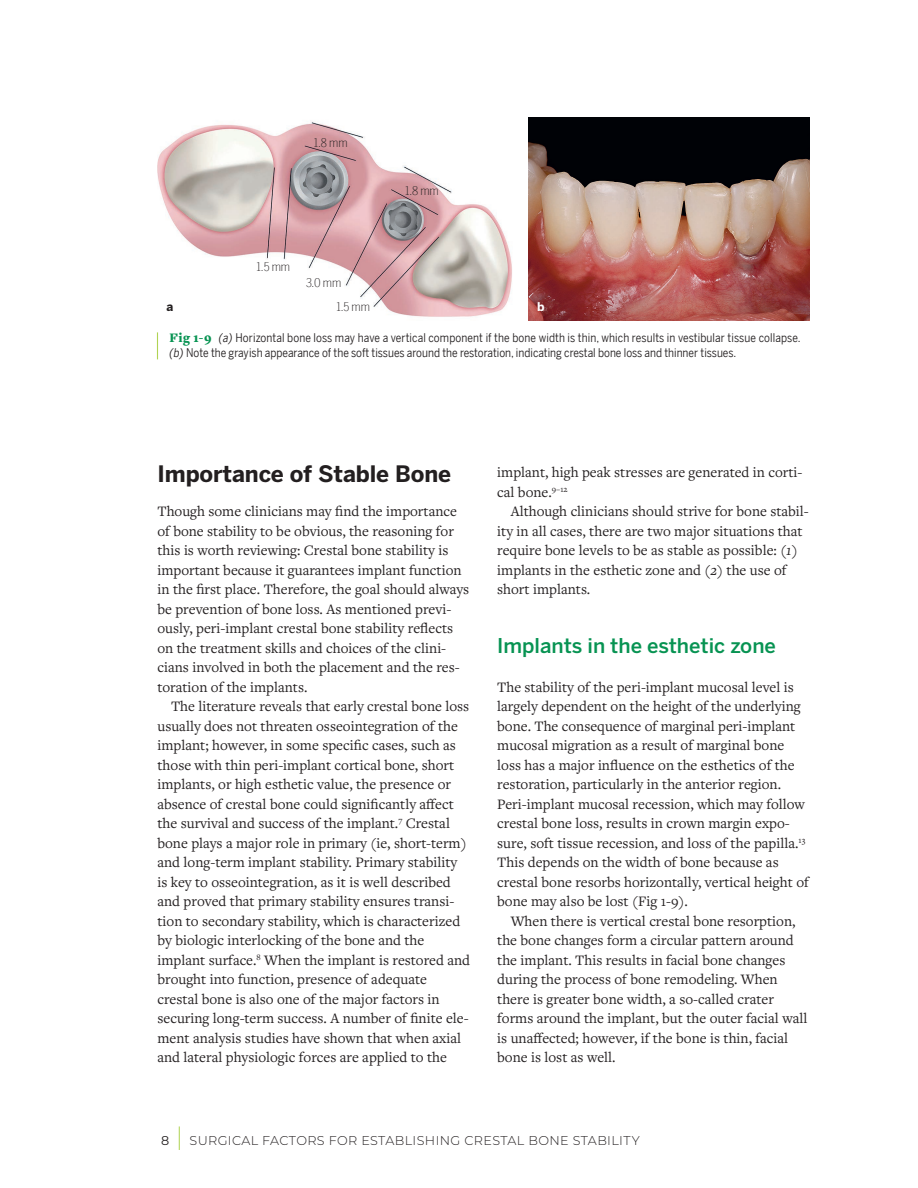
<style>
.page{position:relative;width:918px;height:1188px;background:#fff}
.page>*{position:absolute;margin:0;border:0;box-sizing:border-box;transform-origin:0 0}
.t1{font:700 22.5px "Benton Sans";letter-spacing:-.005em;color:#231f20}
.t2{font:500 20.25px "Benton Sans";color:#079352}
.t3{font:15px/19.5px "Freight Text Pro";color:#231f20}
.t4{font:300 12.75px "Montserrat";letter-spacing:.03em;color:#231f20}
.t5{font:12px/15px "Benton Sans Condensed";color:#231f20}
.t6{font:300 12px/24.3px "Benton Sans Condensed";color:#231f20}
.t7{font:700 12px "Benton Sans";color:#231f20}
.t8{font:700 12px "Benton Sans";color:#fff}
.s1{font-family:"Freight Text Pro";font-weight:900;font-size:13.5px;color:#079352}
.s2{font-style:italic}
.s3{font-weight:400}
.s4{font-family:"Freight Text Pro";font-style:italic;font-size:27px;color:#b0d354}
</style>
<div class="page">
<svg style="left:157px;top:332px;width:1px;height:27px"></svg>
<img style="left:158px;top:121px;width:354px;height:196px">
<img style="left:528px;top:117px;width:282px;height:203px">
<p class="t6" style="left:314px;top:130px;width:35px">1.8 mm</p>
<p class="t6" style="left:257px;top:254px;width:35px">1.5 mm</p>
<p class="t6" style="left:405px;top:178px;width:35px">1.8 mm</p>
<p class="t6" style="left:336px;top:269px;width:35px;text-indent:-30px">3.0 mm<br>1.5 mm</p>
<p class="t7" style="left:167px;top:299px;width:8px">a</p>
<p class="t8" style="left:537px;top:299px;width:9px">b</p>
<p class="t5" style="left:169px;top:329px;width:633px"><span class="s1">Fig 1-9</span> <span class="s2">(a)</span> Horizontal bone loss may have a vertical component if the bone width is thin, which results in vestibular tissue collapse. <span class="s2">(b)</span> Note the grayish appearance of the soft tissues around the restoration, indicating crestal bone loss and thinner tissues.</p>
<h1 class="t1" style="left:158px;top:460px;width:295px">Importance of Stable Bone</h1>
<p class="t3" style="left:158px;top:501px;width:313px">Though some clinicians may find the importance of bone stability to be obvious, the reasoning for this is worth reviewing: Crestal bone stability is important because it guarantees implant function in the first place. Therefore, the goal should always be prevention of bone loss. As mentioned previ&shy;ously, peri-implant crestal bone stability reflects on the treatment skills and choices of the clini&shy;cians involved in both the placement and the res&shy;toration of the implants.</p>
<p class="t3" style="left:157px;top:696px;width:314px;text-indent:14px">The literature reveals that early crestal bone loss usually does not threaten osseointegration of the implant; however, in some specific cases, such as those with thin peri-implant cortical bone, short implants, or high esthetic value, the presence or absence of crestal bone could significantly affect the survival and success of the implant.<sup>7</sup> Crestal bone plays a major role in primary (ie, short-term) and long-term implant stability. Primary stability is key to osseointegration, as it is well described and proved that primary stability ensures transi&shy;tion to secondary stability, which is characterized by biologic interlocking of the bone and the implant surface.<sup>8</sup> When the implant is restored and brought into function, presence of adequate crestal bone is also one of the major factors in securing long-term success. A number of finite ele&shy;ment analysis studies have shown that when axial and lateral physiologic forces are applied to the</p>
<p class="t3" style="left:497px;top:462px;width:307px">implant, high peak stresses are generated in corti&shy;cal bone.<sup>9–12</sup></p>
<p class="t3" style="left:497px;top:501px;width:313px;text-indent:14px">Although clinicians should strive for bone stabil&shy;ity in all cases, there are two major situations that require bone levels to be as stable as possible: <span class="s2">(1) </span>implants in the esthetic zone and <span class="s2">(2)</span> the use of short implants.</p>
<h2 class="t2" style="left:497px;top:633px;width:280px">Implants in the esthetic zone</h2>
<p class="t3" style="left:497px;top:677px;width:313px">The stability of the peri-implant mucosal level is largely dependent on the height of the underlying bone. The consequence of marginal peri-implant mucosal migration as a result of marginal bone loss has a major influence on the esthetics of the restoration, particularly in the anterior region.<br>Peri-implant mucosal recession, which may follow crestal bone loss, results in crown margin expo&shy;sure, soft tissue recession, and loss of the papilla.<sup>13<br></sup>This depends on the width of bone because as crestal bone resorbs horizontally, vertical height of bone may also be lost (Fig 1-9).</p>
<p class="t3" style="left:497px;top:911px;width:312px;text-indent:14px">When there is vertical crestal bone resorption, the bone changes form a circular pattern around the implant. This results in facial bone changes during the process of bone remodeling. When there is greater bone width, a so-called crater forms around the implant, but the outer facial wall is unaffected; however, if the bone is thin, facial bone is lost as well.</p>
<p class="t4" style="left:161px;top:1132px;width:480px"><span class="s3">8</span> <span class="s4">|</span> SURGICAL FACTORS FOR ESTABLISHING CRESTAL BONE STABILITY</p>
</div>
